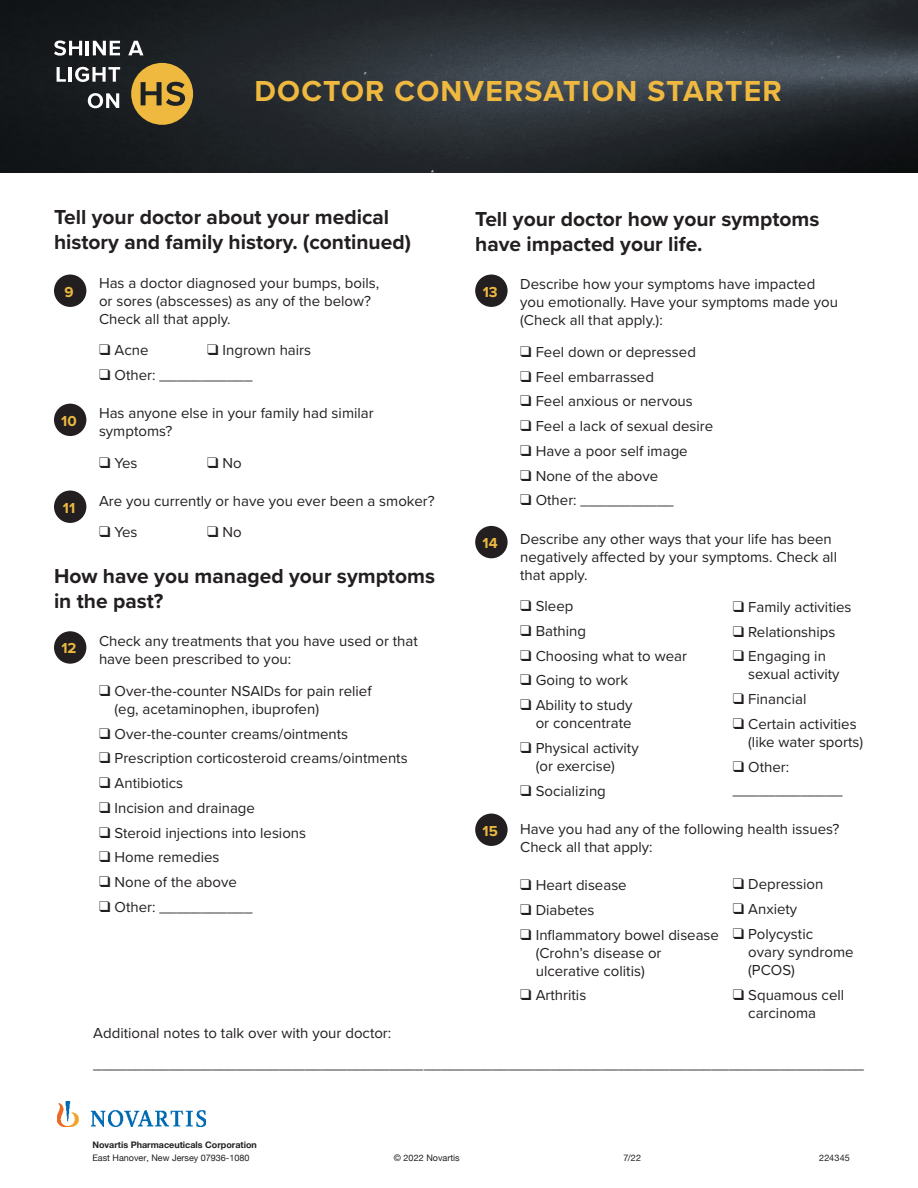
<style>
.page{position:relative;width:918px;height:1188px;background:#fff}
.page>*{position:absolute;margin:0;border:0;box-sizing:border-box;transform-origin:0 0}
.t1{font:700 30px "Proxima Nova";letter-spacing:.04em;color:#efb940}
.t2{font:700 21px/25.2px "Proxima Nova";color:#231f20}
.t3{font:15px/18px "Proxima Nova";color:#231f20}
.t4{font:700 15px "Proxima Nova";color:#edb941}
.t5{font:700 9px/12.9px "Helvetica Neue";color:#231f20}
.t6{font:9px "Helvetica Neue";color:#231f20}
.s1{font-weight:400}
</style>
<div class="page">
<img style="left:0;top:0;width:918px;height:173px">
<div style="left:54px;top:275px;width:32px;height:32px;background:#231f20;border-radius:50%"></div>
<div style="left:54px;top:404px;width:32px;height:32px;background:#231f20;border-radius:50%"></div>
<div style="left:54px;top:491px;width:32px;height:32px;background:#231f20;border-radius:50%"></div>
<div style="left:54px;top:631px;width:32px;height:33px;background:#231f20;border-radius:50%"></div>
<div style="left:475px;top:275px;width:33px;height:32px;background:#231f20;border-radius:50%"></div>
<div style="left:475px;top:526px;width:33px;height:32px;background:#231f20;border-radius:50%"></div>
<div style="left:475px;top:814px;width:33px;height:32px;background:#231f20;border-radius:50%"></div>
<img style="left:57px;top:1102px;width:149px;height:24px">
<svg style="left:54px;top:40px;width:28px;height:16px"></svg>
<hr style="left:86px;top:41px;width:3px;height:14px;background:#fff">
<svg style="left:93px;top:41px;width:27px;height:14px"></svg>
<svg style="left:128px;top:41px;width:15px;height:14px"></svg>
<svg style="left:57px;top:67px;width:9px;height:15px"></svg>
<hr style="left:69px;top:67px;width:3px;height:15px;background:#fff">
<svg style="left:75px;top:67px;width:45px;height:15px"></svg>
<svg style="left:88px;top:93px;width:31px;height:15px"></svg>
<svg style="left:131px;top:63px;width:62px;height:62px;background:#a48335"></svg>
<p class="t1" style="left:254px;top:69px;width:529px">DOCTOR CONVERSATION STARTER</p>
<p class="t2" style="left:54px;top:204px;width:358px">Tell your doctor about your medical history and family history. (continued)</p>
<p class="t3" style="left:99px;top:273px;width:282px">Has a doctor diagnosed your bumps, boils, or sores (abscesses) as any of the below?<br>Check all that apply.</p>
<p class="t3" style="left:99px;top:340px;width:51px">❑ Acne</p>
<p class="t3" style="left:207px;top:340px;width:106px">❑ Ingrown hairs</p>
<p class="t3" style="left:99px;top:365px;width:155px">❑ Other: ___________</p>
<p class="t3" style="left:99px;top:403px;width:276px">Has anyone else in your family had similar symptoms?</p>
<p class="t3" style="left:99px;top:453px;width:40px">❑ Yes</p>
<p class="t3" style="left:207px;top:453px;width:36px">❑ No</p>
<p class="t3" style="left:99px;top:491px;width:337px">Are you currently or have you ever been a smoker?</p>
<p class="t3" style="left:99px;top:523px;width:40px">❑ Yes</p>
<p class="t3" style="left:207px;top:523px;width:36px">❑ No</p>
<p class="t2" style="left:54px;top:563px;width:383px">How have you managed your symptoms in the past?</p>
<p class="t3" style="left:99px;top:632px;width:320px">Check any treatments that you have used or that have been prescribed to you:</p>
<p class="t3" style="left:115px;top:681px;width:259px;text-indent:-16px">❑ Over-the-counter NSAIDs for pain relief (eg, acetaminophen, ibuprofen)</p>
<p class="t3" style="left:99px;top:724px;width:251px">❑ Over-the-counter creams/ointments</p>
<p class="t3" style="left:99px;top:749px;width:310px">❑ Prescription corticosteroid creams/ointments</p>
<p class="t3" style="left:99px;top:773px;width:86px">❑ Antibiotics</p>
<p class="t3" style="left:99px;top:798px;width:158px">❑ Incision and drainage</p>
<p class="t3" style="left:99px;top:823px;width:209px">❑ Steroid injections into lesions</p>
<p class="t3" style="left:99px;top:848px;width:122px">❑ Home remedies</p>
<p class="t3" style="left:99px;top:872px;width:139px">❑ None of the above</p>
<p class="t3" style="left:99px;top:897px;width:155px">❑ Other: ___________</p>
<p class="t4" style="left:64px;top:280px;width:11px">9</p>
<p class="t4" style="left:61px;top:410px;width:17px">10</p>
<p class="t4" style="left:63px;top:496px;width:14px">11</p>
<p class="t4" style="left:61px;top:637px;width:17px">12</p>
<p class="t2" style="left:475px;top:206px;width:346px">Tell your doctor how your symptoms have impacted your life.</p>
<p class="t3" style="left:520px;top:275px;width:319px">Describe how your symptoms have impacted you emotionally. Have your symptoms made you (Check all that apply.):</p>
<p class="t3" style="left:520px;top:342px;width:177px">❑ Feel down or depressed</p>
<p class="t3" style="left:520px;top:367px;width:135px">❑ Feel embarrassed</p>
<p class="t3" style="left:520px;top:392px;width:174px">❑ Feel anxious or nervous</p>
<p class="t3" style="left:520px;top:416px;width:195px">❑ Feel a lack of sexual desire</p>
<p class="t3" style="left:520px;top:441px;width:169px">❑ Have a poor self image</p>
<p class="t3" style="left:520px;top:466px;width:139px">❑ None of the above</p>
<p class="t3" style="left:520px;top:491px;width:155px">❑ Other: ___________</p>
<p class="t3" style="left:520px;top:529px;width:318px">Describe any other ways that your life has been negatively affected by your symptoms. Check all that apply.</p>
<p class="t3" style="left:520px;top:596px;width:55px">❑ Sleep</p>
<p class="t3" style="left:520px;top:621px;width:67px">❑ Bathing</p>
<p class="t3" style="left:520px;top:646px;width:168px">❑ Choosing what to wear</p>
<p class="t3" style="left:520px;top:671px;width:110px">❑ Going to work</p>
<p class="t3" style="left:520px;top:695px;width:114px;text-align:right">❑ Ability to study or concentrate</p>
<p class="t3" style="left:520px;top:738px;width:120px;text-align:center">❑ Physical activity (or exercise)</p>
<p class="t3" style="left:520px;top:781px;width:87px">❑ Socializing</p>
<p class="t3" style="left:520px;top:819px;width:321px">Have you had any of the following health issues?<br>Check all that apply:</p>
<p class="t3" style="left:520px;top:875px;width:108px">❑ Heart disease</p>
<p class="t3" style="left:520px;top:900px;width:76px">❑ Diabetes</p>
<p class="t3" style="left:536px;top:925px;width:185px;text-indent:-16px">❑ Inflammatory bowel disease (Crohn’s disease or ulcerative colitis)</p>
<p class="t3" style="left:520px;top:986px;width:68px">❑ Arthritis</p>
<p class="t4" style="left:483px;top:280px;width:16px">13</p>
<p class="t4" style="left:483px;top:532px;width:17px">14</p>
<p class="t3" style="left:733px;top:597px;width:120px">❑ Family activities</p>
<p class="t3" style="left:733px;top:622px;width:104px">❑ Relationships</p>
<p class="t3" style="left:748px;top:647px;width:93px;text-indent:-16px">❑ Engaging in sexual activity</p>
<p class="t3" style="left:733px;top:689px;width:75px">❑ Financial</p>
<p class="t3" style="left:748px;top:714px;width:116px;text-indent:-16px">❑ Certain activities (like water sports)</p>
<p class="t3" style="left:733px;top:757px;width:58px">❑ Other:</p>
<p class="t3" style="left:733px;top:780px;width:111px">_____________</p>
<p class="t4" style="left:483px;top:820px;width:17px">15</p>
<p class="t3" style="left:733px;top:875px;width:92px">❑ Depression</p>
<p class="t3" style="left:733px;top:899px;width:66px">❑ Anxiety</p>
<p class="t3" style="left:748px;top:924px;width:107px;text-indent:-16px">❑ Polycystic<br>ovary syndrome (PCOS)</p>
<p class="t3" style="left:748px;top:985px;width:97px;text-indent:-16px">❑ Squamous cell carcinoma</p>
<p class="t3" style="left:93px;top:1023px;width:300px">Additional notes to talk over with your doctor:</p>
<p class="t3" style="left:93px;top:1054px;width:772px">___________________________________________________________________________________________</p>
<p class="t5" style="left:92px;top:1139px;width:166px">Novartis Pharmaceuticals Corporation<br><span class="s1">East Hanover, New Jersey 07936-1080</span></p>
<p class="t6" style="left:394px;top:1151px;width:67px">© 2022 Novartis</p>
<p class="t6" style="left:623px;top:1151px;width:19px">7/22</p>
<p class="t6" style="left:819px;top:1151px;width:32px">224345</p>
</div>
